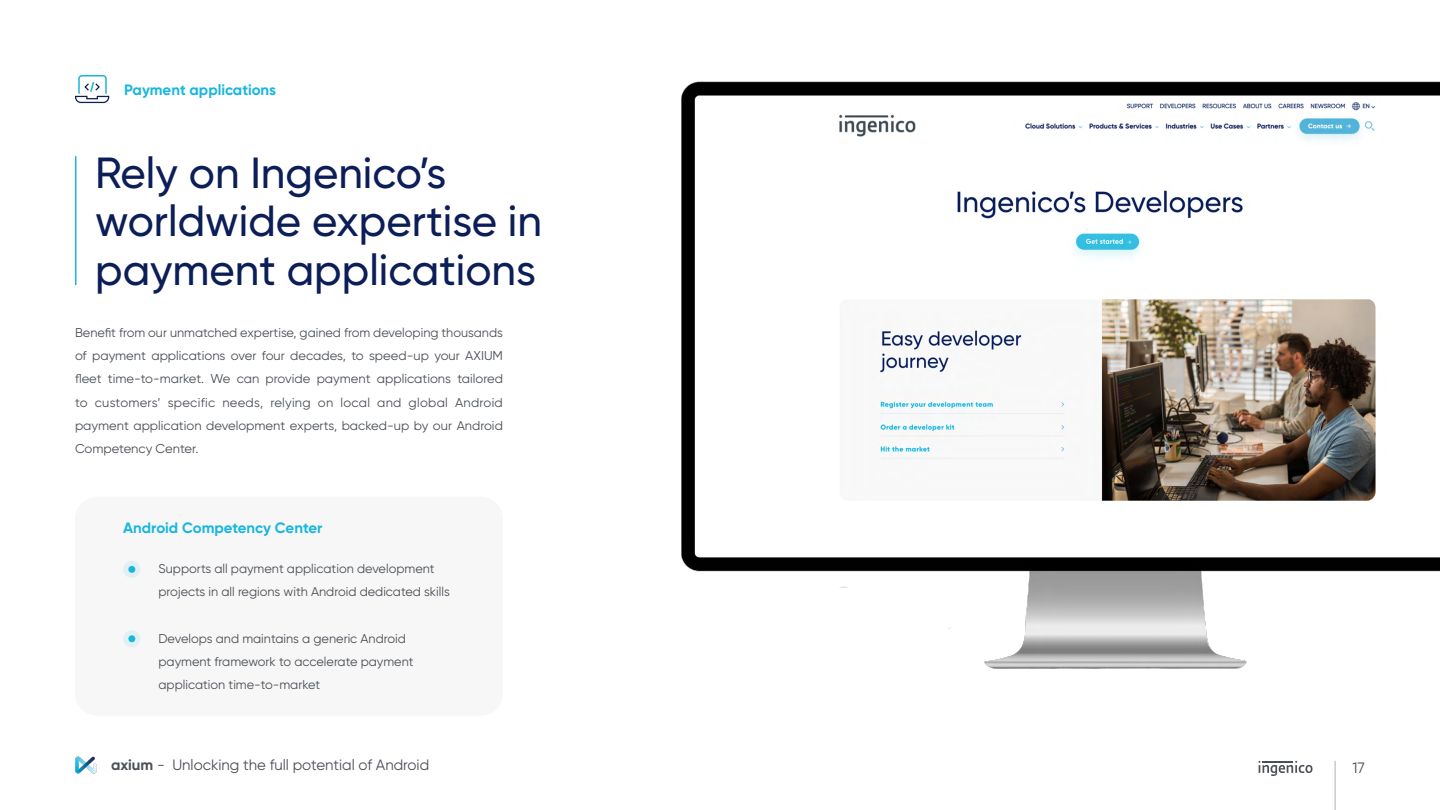
<style>
.page{position:relative;width:1440px;height:810px;background:#fff}
.page>*{position:absolute;margin:0;border:0;box-sizing:border-box;transform-origin:0 0}
.t1{font:500 43.5px/48.8px "Gilroy";color:#0c1e58}
.t2{font:15px "Gilroy";color:#4a4f55}
.t3{font:700 15px "Gilroy";color:#19b6dd}
.t4{font:12.75px/23.2px "Gilroy";color:#4a4f55}
.s1{font-weight:700}
</style>
<div class="page">
<hr style="left:75px;top:156px;width:1px;height:129px;background:#19b6dd">
<svg style="left:1259px;top:761px;width:54px;height:15px"></svg>
<img style="left:75px;top:756px;width:22px;height:18px">
<hr style="left:1335px;top:761px;width:1px;height:49px;background:#b0b3b3">
<img style="left:681px;top:81px;width:759px;height:588px">
<div style="left:75px;top:497px;width:428px;height:219px;background:#f7f7f7;border-radius:22px"></div>
<svg style="left:123px;top:561px;width:17px;height:17px"></svg>
<svg style="left:123px;top:630px;width:17px;height:17px"></svg>
<svg style="left:75px;top:75px;width:35px;height:29px"></svg>
<p class="t3" style="left:124px;top:80px;width:154px">Payment applications</p>
<h1 class="t1" style="left:95px;top:148px;width:448px">Rely on Ingenico’s worldwide expertise in payment applications</h1>
<p class="t4" style="left:75px;top:321px;width:429px;text-align:justify">Benefit from our unmatched expertise, gained from developing thousands of payment applications over four decades, to speed-up your AXIUM fleet time-to-market. We can provide payment applications tailored to customers’ specific needs, relying on local and global Android payment application development experts, backed-up by our Android Competency Center.</p>
<p class="t3" style="left:123px;top:518px;width:201px">Android Competency Center</p>
<p class="t4" style="left:158px;top:557px;width:293px">Supports all payment application development projects in all regions with Android dedicated skills</p>
<p class="t4" style="left:158px;top:627px;width:257px">Develops and maintains a generic Android payment framework to accelerate payment application time-to-market</p>
<p class="t2" style="left:111px;top:755px;width:320px"><span class="s1">axium</span> - Unlocking the full potential of Android</p>
<p class="t2" style="left:1353px;top:758px;width:14px">17</p>
</div>
